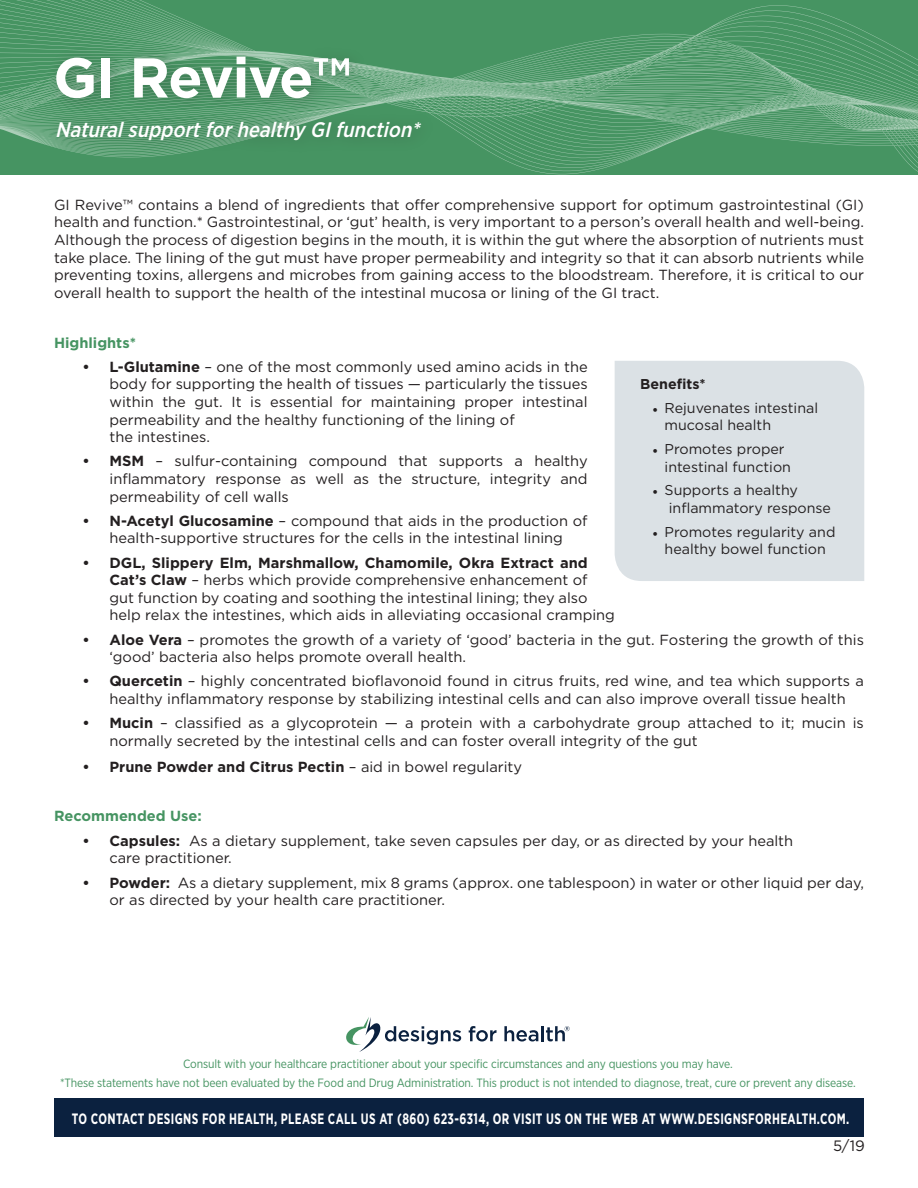
<style>
.page{position:relative;width:918px;height:1188px;background:#fff}
.page>*{position:absolute;margin:0;border:0;box-sizing:border-box;transform-origin:0 0}
.t1{font:700 55.95px "Gotham";letter-spacing:-.025em;color:#fff}
.t2{font:italic 500 21px "Gotham Narrow";color:#fff}
.t3{font:700 15px "Gotham Narrow";letter-spacing:.03em;color:#fff;scale:.8 1}
.t4{font:15px "Gotham";color:#231f20}
.t5{font:14.7px/17.5px "Gotham";color:#231f20}
.t6{font:700 14.7px "Gotham";color:#231f20}
.t7{font:700 14.7px "Gotham";color:#469462}
.t8{font:14.25px/17.5px "Gotham";color:#231f20}
.t9{font:700 14.25px "Gotham";color:#231f20}
.t10{font:12px "Gotham Narrow";letter-spacing:-.01em;color:#469462}
.s1{font-weight:700}
.s2{font-weight:400}
.s3{font-family:"Minion Pro"}
</style>
<div class="page">
<div style="left:54px;top:1098px;width:810px;height:39px;background:#0b213f"></div>
<svg style="left:346px;top:1017px;width:115px;height:35px"></svg>
<svg style="left:469px;top:1026px;width:28px;height:16px"></svg>
<svg style="left:504px;top:1026px;width:34px;height:16px"></svg>
<hr style="left:541px;top:1026px;width:3px;height:15px;background:#0b213f">
<svg style="left:546px;top:1026px;width:24px;height:15px"></svg>
<div style="left:615px;top:361px;width:249px;height:220px;background:#dbe1e5"></div>
<svg style="left:0;top:77px;width:918px;height:97px;background:#4e9869"></svg>
<img style="left:0;top:101px;width:386px;height:56px">
<img style="left:0;top:119px;width:918px;height:11px">
<img style="left:0;top:0;width:918px;height:77px">
<img style="left:0;top:79px;width:796px;height:18px">
<img style="left:2px;top:95px;width:825px;height:15px">
<img style="left:0;top:110px;width:918px;height:7px">
<img style="left:212px;top:36px;width:539px;height:49px">
<img style="left:368px;top:91px;width:456px;height:3px">
<div style="left:45px;top:44px;width:323px;height:70px;background:#231f20;opacity:.25"></div>
<div style="left:46px;top:109px;width:392px;height:47px;background:#231f20;opacity:.25"></div>
<p class="t1" style="left:53px;top:41px;width:299px">GI Revive™</p>
<p class="t2" style="left:55px;top:116px;width:372px">NaturalsupportforhealthyGIfunction*</p>
<p class="t5" style="left:54px;top:196px;width:812px;text-align:justify">GI Revive™ contains a blend of ingredients that offer comprehensive support for optimum gastrointestinal (GI) health and function.* Gastrointestinal, or ‘gut’ health, is very important to a person’s overall health and well-being.<br>Although the process of digestion begins in the mouth, it is within the gut where the absorption of nutrients must take place. The lining of the gut must have proper permeability and integrity so that it can absorb nutrients while preventing toxins, allergens and microbes from gaining access to the bloodstream. Therefore, it is critical to our overall health to support the health of the intestinal mucosa or lining of the GI tract.</p>
<p class="t7" style="left:54px;top:333px;width:84px">Highlights*</p>
<p class="t5" style="left:110px;top:358px;width:480px;text-indent:-27px"><span class="s1">• L-Glutamine</span> – one of the most commonly used amino acids in the body for supporting the health of tissues — particularly the tissues within the gut. It is essential for maintaining proper intestinal permeability and the healthy functioning of the lining of<br>the intestines.</p>
<p class="t5" style="left:110px;top:452px;width:480px;text-align:justify;text-indent:-27px"><span class="s1">• MSM</span> – sulfur-containing compound that supports a healthy inflammatory response as well as the structure, integrity and permeability of cell walls</p>
<p class="t5" style="left:82px;top:512px;width:507px;text-align:center"><span class="s1">• N-Acetyl Glucosamine</span> – compound that aids in the production of health-supportive structures for the cells in the intestinal lining</p>
<p class="t5" style="left:110px;top:553px;width:507px;text-indent:-27px"><span class="s1">• DGL, Slippery Elm, Marshmallow, Chamomile, Okra Extract and Cat’s Claw</span> – herbs which provide comprehensive enhancement of gut function by coating and soothing the intestinal lining; they also help relax the intestines, which aids in alleviating occasional cramping</p>
<p class="t5" style="left:110px;top:630px;width:756px;text-indent:-27px"><span class="s1">• Aloe Vera</span> – promotes the growth of a variety of ‘good’ bacteria in the gut. Fostering the growth of this ‘good’ bacteria also helps promote overall health.</p>
<p class="t5" style="left:82px;top:672px;width:783px;text-align:center"><span class="s1">• Quercetin</span> – highly concentrated bioflavonoid found in citrus fruits, red wine, and tea which supports a healthy inflammatory response by stabilizing intestinal cells and can also improve overall tissue health</p>
<p class="t5" style="left:110px;top:714px;width:756px;text-indent:-27px"><span class="s1">• Mucin</span> – classified as a glycoprotein — a protein with a carbohydrate group attached to it; mucin is normally secreted by the intestinal cells and can foster overall integrity of the gut</p>
<p class="t6" style="left:82px;top:757px;width:441px">• Prune Powder and Citrus Pectin <span class="s2">– aid in bowel regularity</span></p>
<p class="t7" style="left:54px;top:807px;width:149px">Recommended Use:</p>
<p class="t5" style="left:110px;top:831px;width:685px;text-indent:-27px"><span class="s1">• Capsules:</span> As a dietary supplement, take seven capsules per day, or as directed by your health care practitioner.</p>
<p class="t5" style="left:110px;top:873px;width:756px;text-indent:-27px"><span class="s1">• Powder:</span> As a dietary supplement, mix 8 grams (approx. one tablespoon) in water or other liquid per day, or as directed by your health care practitioner.</p>
<p class="t9" style="left:640px;top:375px;width:67px">Benefits*</p>
<p class="t8" style="left:665px;top:399px;width:155px;text-indent:-12px"><span class="s3">•</span> Rejuvenates intestinal mucosal health</p>
<p class="t8" style="left:665px;top:440px;width:128px;text-indent:-12px"><span class="s3">•</span> Promotes proper intestinal function</p>
<p class="t8" style="left:669px;top:481px;width:164px;text-indent:-16px"><span class="s3">•</span> Supports a healthy inflammatory response</p>
<p class="t8" style="left:652px;top:522px;width:185px;text-align:center"><span class="s3">•</span> Promotes regularity and healthy bowel function</p>
<p class="t10" style="left:183px;top:1057px;width:551px">Consult with your healthcare practitioner about your specific circumstances and any questions you may have.</p>
<p class="t10" style="left:60px;top:1075px;width:797px">*These statements have not been evaluated by the Food and Drug Administration. This product is not intended to diagnose, treat, cure or prevent any disease.</p>
<p class="t3" style="left:72px;top:1109px;width:973px">TO CONTACT DESIGNS FOR HEALTH, PLEASE CALL US AT (860) 623-6314, OR VISIT US ON THE WEB AT WWW.DESIGNSFORHEALTH.COM.</p>
<p class="t4" style="left:833px;top:1136px;width:33px">5/19</p>
</div>
